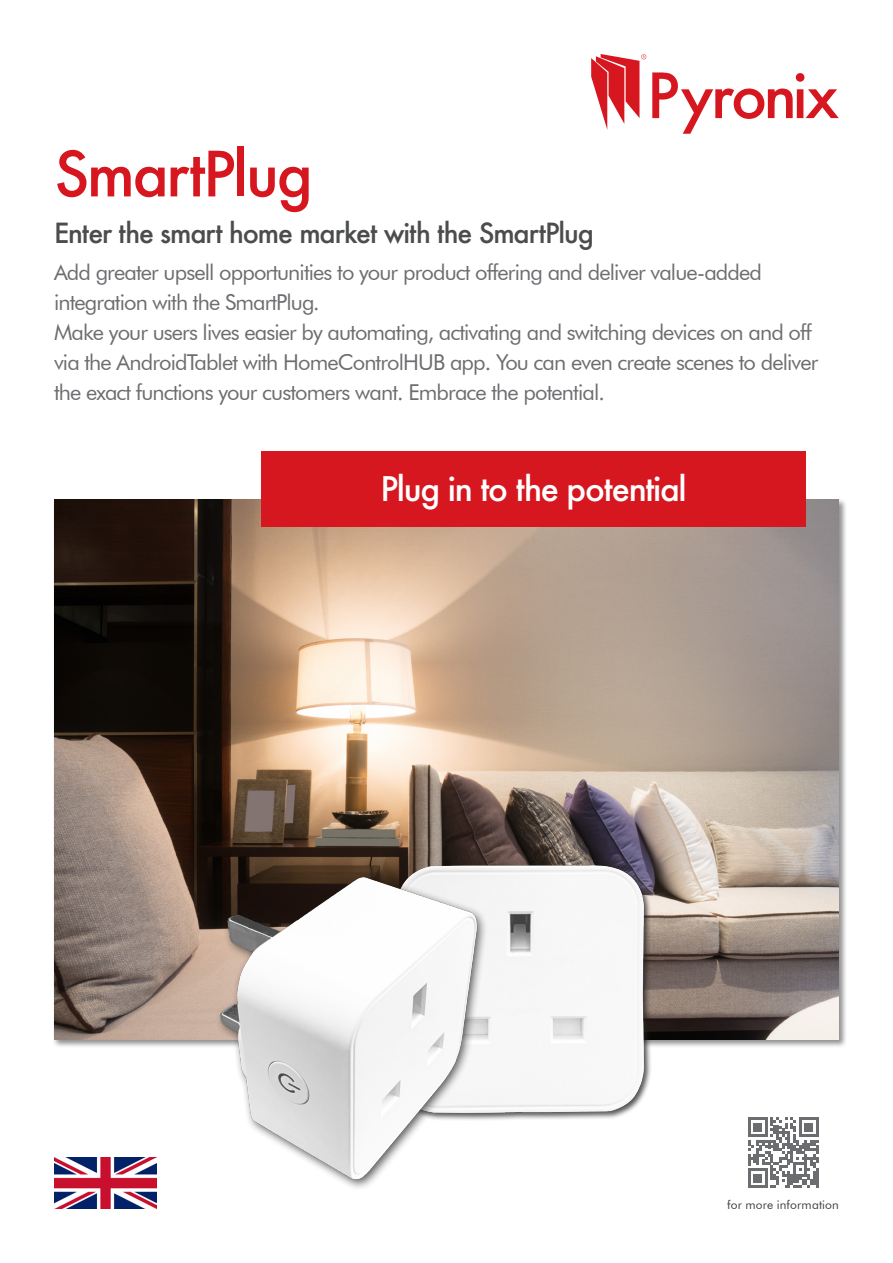
<style>
.page{position:relative;width:893px;height:1263px;background:#fff}
.page>*{position:absolute;margin:0;border:0;box-sizing:border-box;transform-origin:0 0}
.t1{font:500 60.6px "Futura";letter-spacing:-.04em;color:#d7171f}
.t2{font:500 33px "Futura";letter-spacing:-.04em;color:#fff}
.t3{font:500 27px "Futura";letter-spacing:-.04em;color:#4b4c4d}
.t4{font:21.9px/30px "Futura BT";letter-spacing:-.04em;color:#6c6d70}
.t5{font:12px "Futura BT";letter-spacing:.015em;color:#3e3e3f}
</style>
<div class="page">
<div style="left:52px;top:498px;width:795px;height:550px;background:#231f20;opacity:.5"></div>
<img style="left:54px;top:500px;width:785px;height:540px">
<svg style="left:652px;top:72px;width:187px;height:62px"></svg>
<svg style="left:591px;top:54px;width:55px;height:76px"></svg>
<img style="left:54px;top:1158px;width:102px;height:50px">
<svg style="left:748px;top:1117px;width:71px;height:71px"></svg>
<div style="left:261px;top:451px;width:545px;height:76px;background:#d7171f"></div>
<img style="left:384px;top:842px;width:265px;height:278px">
<div style="left:215px;top:872px;width:273px;height:319px;background:#231f20;opacity:.75"></div>
<img style="left:217px;top:851px;width:264px;height:340px">
<p class="t1" style="left:54px;top:132px;width:260px">SmartPlug</p>
<p class="t3" style="left:54px;top:214px;width:541px">Enter the smart home market with the SmartPlug</p>
<p class="t4" style="left:54px;top:257px;width:710px">Add greater upsell opportunities to your product offering and deliver value-added integration with the SmartPlug.</p>
<p class="t4" style="left:54px;top:317px;width:766px">Make your users lives easier by automating, activating and switching devices on and off via the AndroidTablet with HomeControlHUB app. You can even create scenes to deliver the exact functions your customers want. Embrace the potential.</p>
<p class="t2" style="left:380px;top:466px;width:308px">Plug in to the potential</p>
<p class="t5" style="left:727px;top:1197px;width:113px">for more information</p>
</div>
